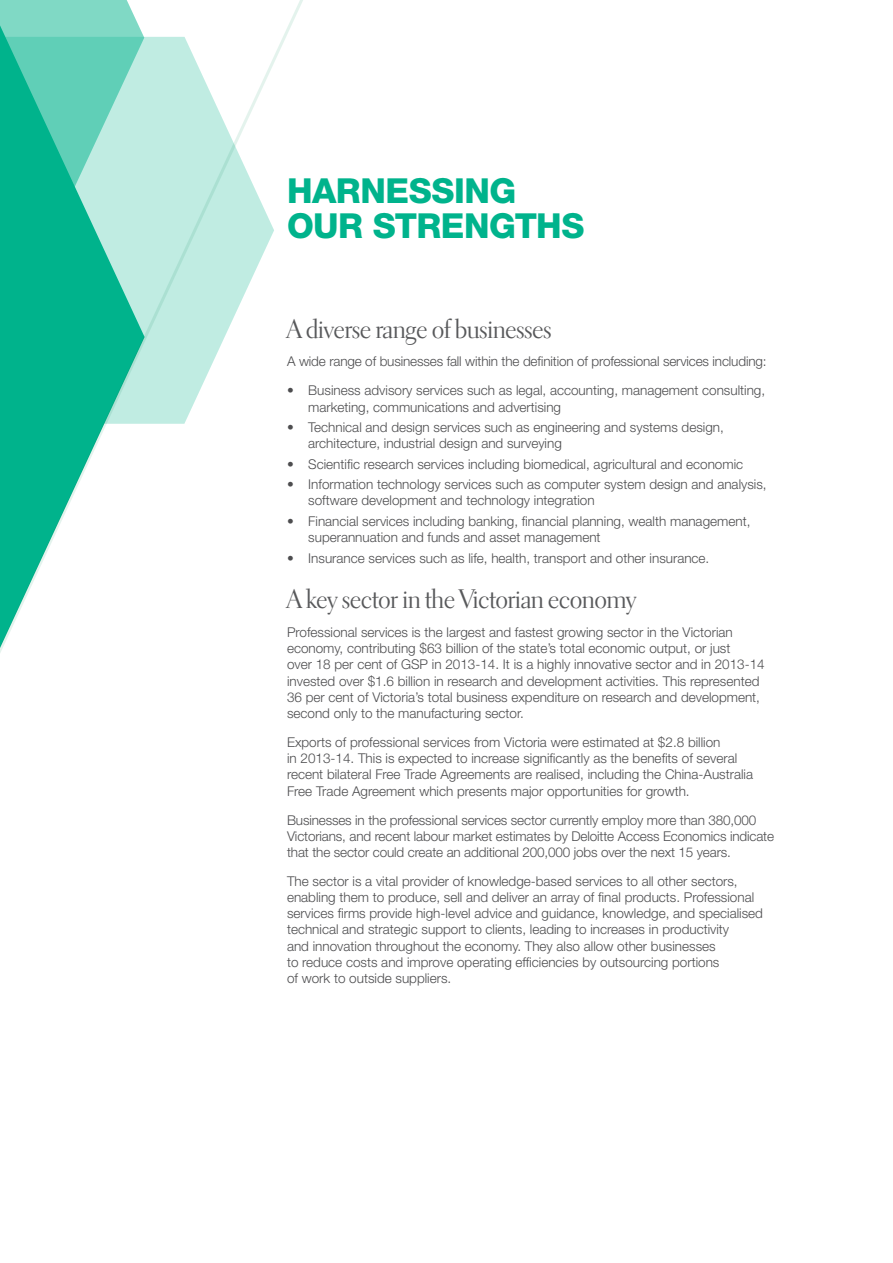
<style>
.page{position:relative;width:893px;height:1263px;background:#fff}
.page>*{position:absolute;margin:0;border:0;box-sizing:border-box;transform-origin:0 0}
.t1{font:800 34.5px/34.5px "Helvetica Neue LT Std";letter-spacing:-.015em;color:#00b38c}
.t2{font:27px "Electra LH Display";color:#58595b}
.t3{font:300 13.5px/16.2px "Helvetica Neue LT Std";color:#4d4d4f}
</style>
<div class="page">
<svg style="left:0;top:0;width:303px;height:653px"></svg>
<h1 class="t1" style="left:287px;top:174px;width:299px">HARNESSING<br>OUR STRENGTHS</h1>
<h2 class="t2" style="left:287px;top:312px;width:266px">A diverse range of businesses</h2>
<p class="t3" style="left:287px;top:353px;width:481px">A wide range of businesses fall within the definition of professional services including:</p>
<p class="t3" style="left:308px;top:382px;width:458px;text-indent:-21px">• Business advisory services such as legal, accounting, management consulting, marketing, communications and advertising</p>
<p class="t3" style="left:308px;top:419px;width:417px;text-indent:-21px">• Technical and design services such as engineering and systems design, architecture, industrial design and surveying</p>
<p class="t3" style="left:287px;top:455px;width:458px">• Scientific research services including biomedical, agricultural and economic</p>
<p class="t3" style="left:308px;top:476px;width:460px;text-indent:-21px">• Information technology services such as computer system design and analysis, software development and technology integration</p>
<p class="t3" style="left:308px;top:513px;width:444px;text-indent:-21px">• Financial services including banking, financial planning, wealth management, superannuation and funds and asset management</p>
<p class="t3" style="left:287px;top:549px;width:424px">• Insurance services such as life, health, transport and other insurance.</p>
<h2 class="t2" style="left:287px;top:583px;width:351px">A key sector in the Victorian economy</h2>
<p class="t3" style="left:287px;top:624px;width:479px">Professional services is the largest and fastest growing sector in the Victorian economy, contributing $63 billion of the state’s total economic output, or just<br>over 18 per cent of GSP in 2013-14. It is a highly innovative sector and in 2013-14 invested over $1.6 billion in research and development activities. This represented 36 per cent of Victoria’s total business expenditure on research and development, second only to the manufacturing sector.</p>
<p class="t3" style="left:287px;top:734px;width:467px">Exports of professional services from Victoria were estimated at $2.8 billion<br>in 2013-14. This is expected to increase significantly as the benefits of several recent bilateral Free Trade Agreements are realised, including the China-Australia Free Trade Agreement which presents major opportunities for growth.</p>
<p class="t3" style="left:287px;top:811px;width:488px">Businesses in the professional services sector currently employ more than 380,000<br>Victorians, and recent labour market estimates by Deloitte Access Economics indicate that the sector could create an additional 200,000 jobs over the next 15 years.</p>
<p class="t3" style="left:287px;top:873px;width:477px">The sector is a vital provider of knowledge-based services to all other sectors, enabling them to produce, sell and deliver an array of final products. Professional services firms provide high-level advice and guidance, knowledge, and specialised technical and strategic support to clients, leading to increases in productivity<br>and innovation throughout the economy. They also allow other businesses<br>to reduce costs and improve operating efficiencies by outsourcing portions<br>of work to outside suppliers.</p>
</div>
